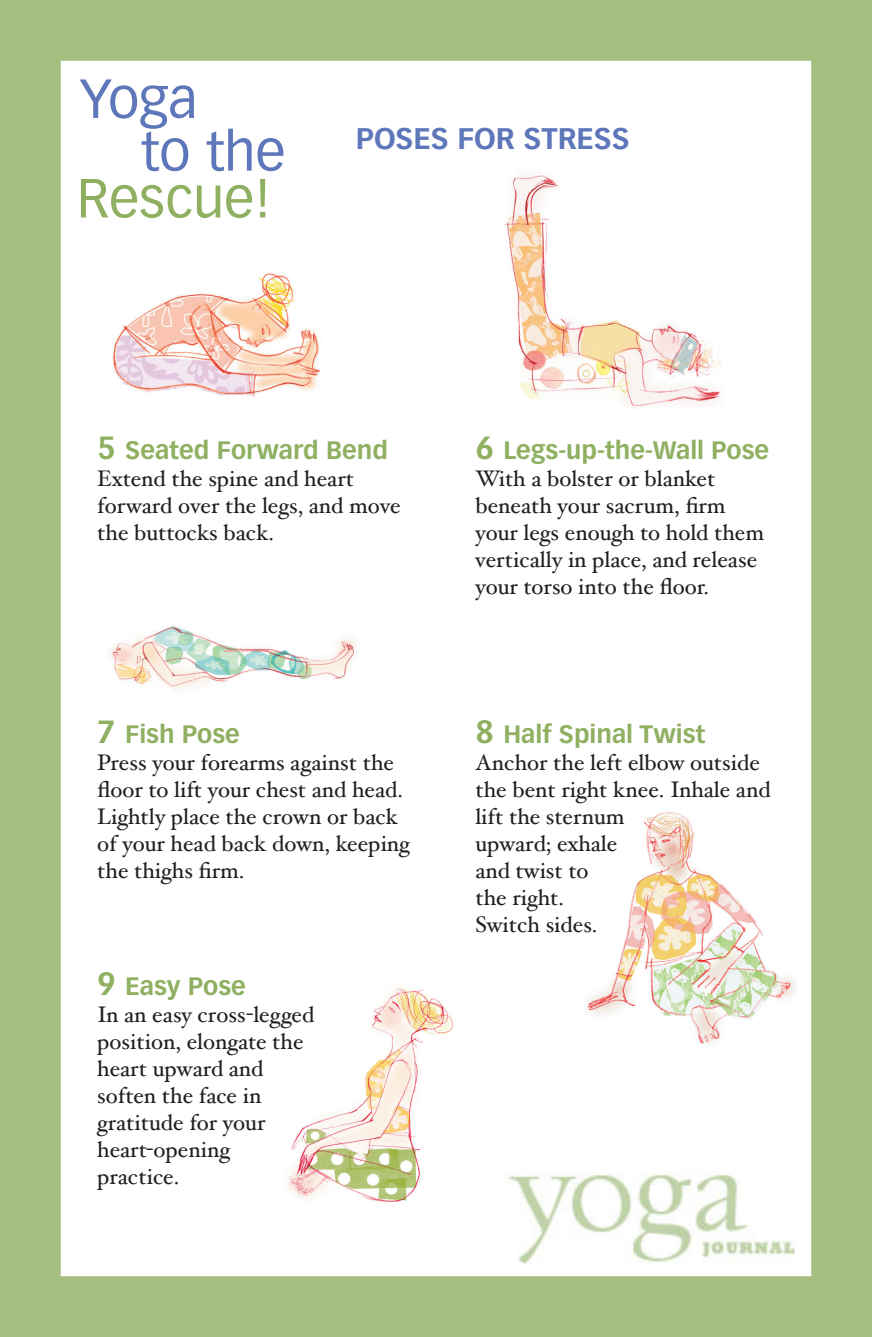
<style>
.page{position:relative;width:872px;height:1337px;background:#fff}
.page>*{position:absolute;margin:0;border:0;box-sizing:border-box;transform-origin:0 0}
.t1{font:54px/52.6px "Vectora LH";color:#5e76ba}
.t2{font:54px "Vectora LH";color:#8fb061}
.t3{font:700 29.25px "Vectora LH";color:#5e76ba}
.t4{font:700 24.75px "Vectora LH";color:#8fb061}
.t5{font:22.5px/27px "Hoefler Text";color:#231f20}
.s1{font-size:31.5px}
</style>
<div class="page">
<div style="left:0;top:0;width:872px;height:1336px;background:#a5bf81"></div>
<div style="left:62px;top:62px;width:748px;height:1213px;background:#fff"></div>
<img style="left:508px;top:1173px;width:287px;height:92px">
<img style="left:113px;top:273px;width:207px;height:124px">
<img style="left:504px;top:175px;width:217px;height:233px">
<img style="left:110px;top:620px;width:246px;height:71px">
<img style="left:587px;top:811px;width:208px;height:233px">
<img style="left:287px;top:987px;width:166px;height:215px">
<svg style="left:432px;top:1275px;width:9px;height:2px"></svg>
<h1 class="t1" style="left:140px;top:73px;width:147px;text-indent:-61px">Yoga<br>to the</h1>
<h1 class="t2" style="left:77px;top:166px;width:196px">Rescue!</h1>
<h2 class="t3" style="left:356px;top:121px;width:275px">POSES FOR STRESS</h2>
<p class="t4" style="left:97px;top:435px;width:292px"><span class="s1">5</span> Seated Forward Bend</p>
<p class="t5" style="left:97px;top:465px;width:305px">Extend the spine and heart forward over the legs, and move the buttocks back.</p>
<p class="t4" style="left:97px;top:719px;width:144px"><span class="s1">7</span> Fish Pose</p>
<p class="t5" style="left:97px;top:748px;width:314px">Press your forearms against the floor to lift your chest and head.<br>Lightly place the crown or back of your head back down, keeping the thighs firm.</p>
<p class="t4" style="left:97px;top:971px;width:150px"><span class="s1">9</span> Easy Pose</p>
<p class="t5" style="left:97px;top:1000px;width:219px">In an easy cross-legged position, elongate the heart upward and soften the face in gratitude for your heart-opening practice.</p>
<p class="t4" style="left:475px;top:435px;width:295px"><span class="s1">6</span> Legs-up-the-Wall Pose</p>
<p class="t5" style="left:475px;top:465px;width:290px">With a bolster or blanket beneath your sacrum, firm your legs enough to hold them vertically in place, and release your torso into the floor.</p>
<p class="t4" style="left:475px;top:719px;width:232px"><span class="s1">8</span> Half Spinal Twist</p>
<p class="t5" style="left:475px;top:748px;width:296px">Anchor the left elbow outside the bent right knee. Inhale and lift the sternum<br>upward; exhale<br>and twist to<br>the right.<br>Switch sides.</p>
</div>
